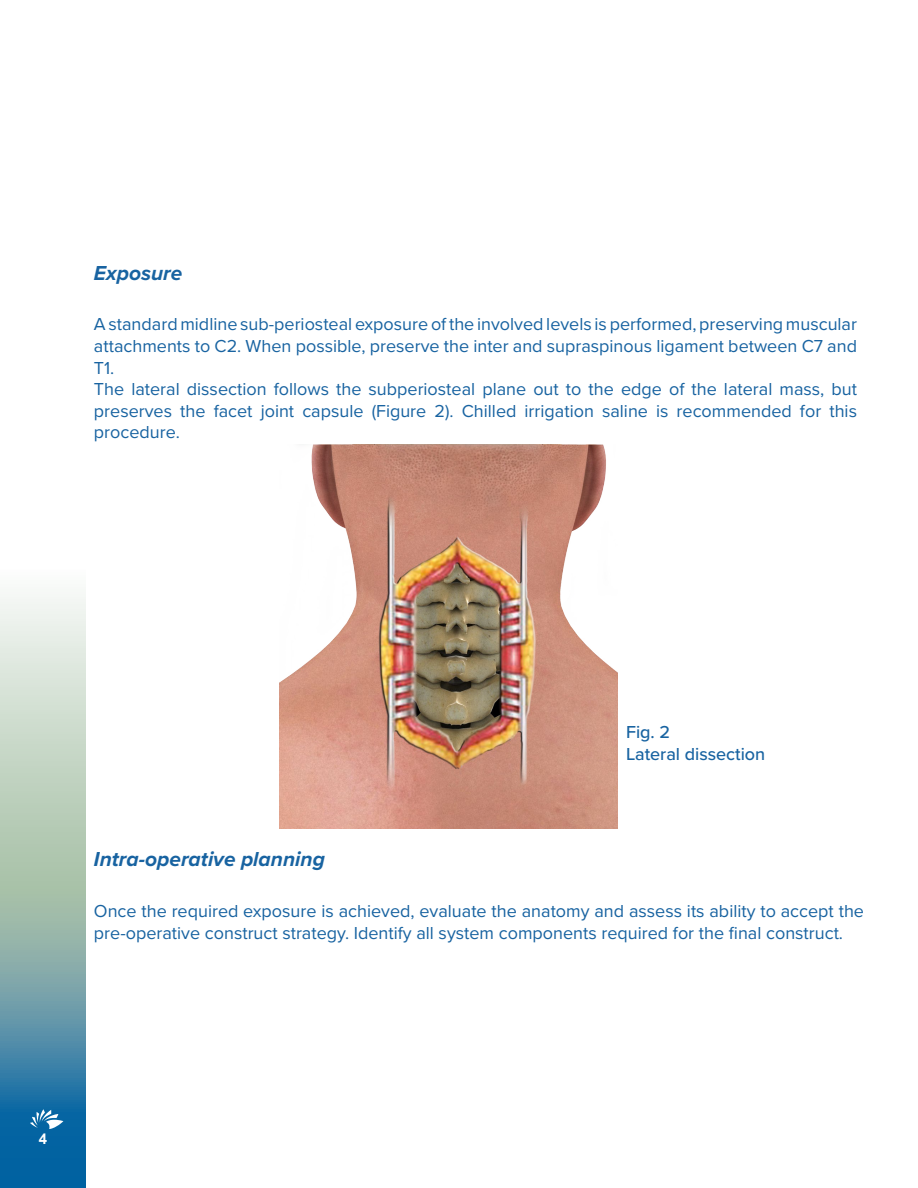
<style>
.page{position:relative;width:918px;height:1188px;background:#fff}
.page>*{position:absolute;margin:0;border:0;box-sizing:border-box;transform-origin:0 0}
.t1{font:italic 700 21px "Proxima Nova";color:#1863a1}
.t2{font:18px/21.6px "Proxima Nova";color:#1863a1}
.t3{font:500 18px/21.6px "Proxima Nova";color:#1863a1}
.t4{font:700 15px "Arial";color:#fff}
</style>
<div class="page">
<svg style="left:0;top:597px;width:618px;height:591px"></svg>
<img style="left:279px;top:444px;width:338px;height:385px">
<p class="t1" style="left:94px;top:257px;width:90px">Exposure</p>
<p class="t2" style="left:94px;top:313px;width:765px">A standard midline sub-periosteal exposure of the involved levels is performed, preserving muscular attachments to C2. When possible, preserve the inter and supraspinous ligament between C7 and T1.<br>The lateral dissection follows the subperiosteal plane out to the edge of the lateral mass, but preserves the facet joint capsule (Figure 2). Chilled irrigation saline is recommended for this procedure.</p>
<p class="t3" style="left:626px;top:721px;width:141px">Fig. 2<br>Lateral dissection</p>
<p class="t1" style="left:94px;top:844px;width:233px">Intra-operative planning</p>
<p class="t2" style="left:94px;top:899px;width:772px">Once the required exposure is achieved, evaluate the anatomy and assess its ability to accept the pre-operative construct strategy. Identify all system components required for the final construct.</p>
<p class="t4" style="left:39px;top:1129px;width:10px">4</p>
</div>
